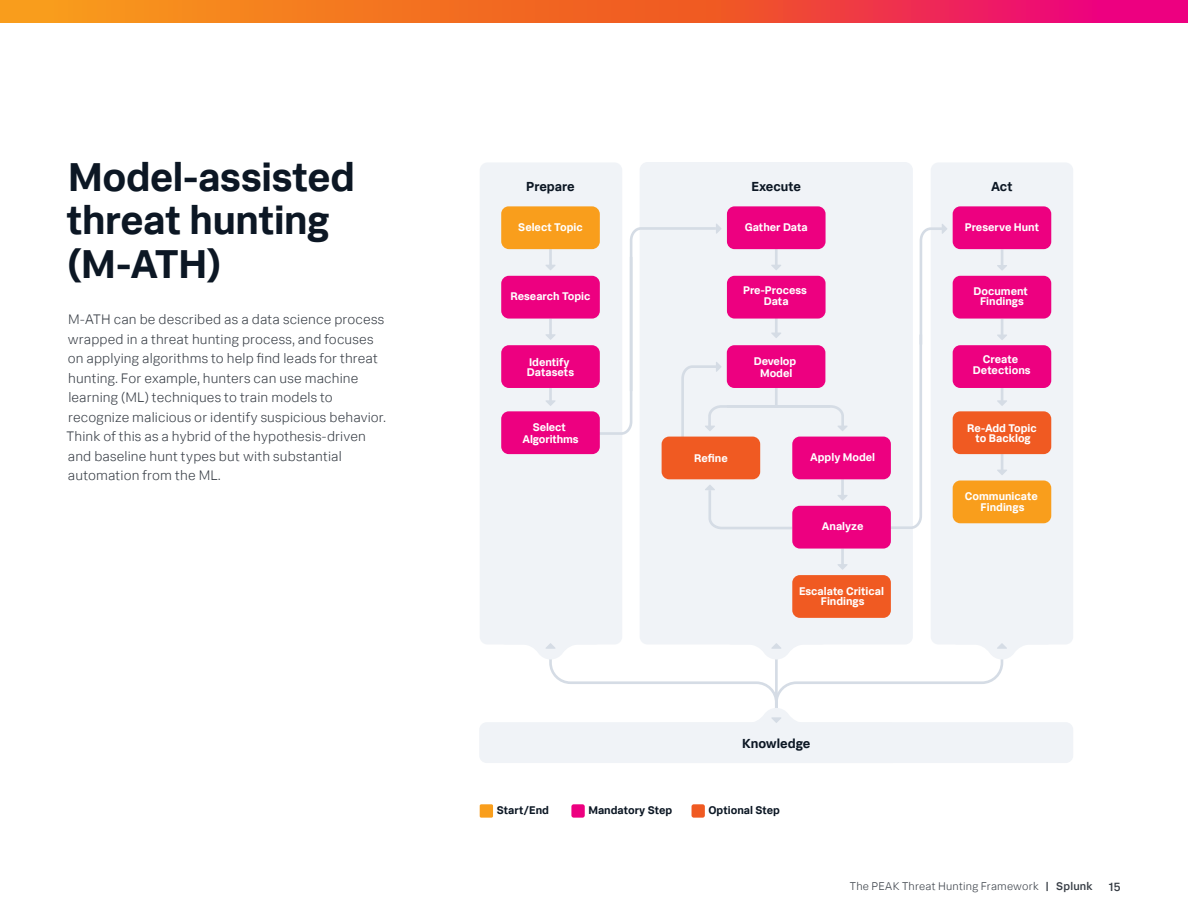
<style>
.page{position:relative;width:1188px;height:918px;background:#fff}
.page>*{position:absolute;margin:0;border:0;box-sizing:border-box;transform-origin:0 0}
.t1{font:700 40.5px/43.5px "Splunk Data Sans Pro";letter-spacing:-.01em;color:#0c1724}
.t2{font:300 13.8px/19.5px "Splunk Data Sans Pro";letter-spacing:.01em;color:#363c44}
.t3{font:700 13.2px "Splunk Data Sans Pro";color:#0c1724}
.t4{font:500 12px "Splunk Data Sans Pro";color:#363c44}
.t5{font:700 11.25px/10.5px "Splunk Data Sans Pro";color:#fff;text-align:center}
.t6{font:300 11.25px "Splunk Data Sans Pro";letter-spacing:.02em;color:#363c44}
.t7{font:700 11.25px "Splunk Data Sans Pro";color:#0c1724}
.s1{font-weight:500}
</style>
<div class="page">
<svg style="left:0;top:0;width:1188px;height:23px;background:#f15836"></svg>
<div style="left:480px;top:162px;width:142px;height:483px;background:#f0f3f7;border-radius:8px"></div>
<div style="left:931px;top:162px;width:142px;height:483px;background:#f0f3f7;border-radius:8px"></div>
<div style="left:640px;top:162px;width:273px;height:483px;background:#f0f3f7;border-radius:8px"></div>
<div style="left:479px;top:722px;width:594px;height:41px;background:#f0f3f7;border-radius:7px"></div>
<svg style="left:705px;top:485px;width:90px;height:44px"></svg>
<svg style="left:860px;top:224px;width:87px;height:305px"></svg>
<svg style="left:997px;top:249px;width:10px;height:22px"></svg>
<hr style="left:549px;top:249px;width:3px;height:19px;background:#d5dce5">
<svg style="left:545px;top:265px;width:11px;height:5px"></svg>
<svg style="left:997px;top:319px;width:10px;height:21px"></svg>
<hr style="left:549px;top:319px;width:3px;height:18px;background:#d5dce5">
<svg style="left:546px;top:334px;width:9px;height:6px"></svg>
<hr style="left:841px;top:479px;width:3px;height:19px;background:#d5dce5">
<svg style="left:837px;top:495px;width:11px;height:6px"></svg>
<hr style="left:841px;top:549px;width:3px;height:18px;background:#d5dce5">
<svg style="left:838px;top:564px;width:10px;height:6px"></svg>
<svg style="left:997px;top:388px;width:10px;height:18px"></svg>
<svg style="left:997px;top:454px;width:10px;height:21px"></svg>
<hr style="left:549px;top:385px;width:3px;height:18px;background:#d5dce5">
<svg style="left:546px;top:400px;width:9px;height:6px"></svg>
<svg style="left:529px;top:613px;width:495px;height:110px"></svg>
<svg style="left:567px;top:223px;width:281px;height:217px"></svg>
<div style="left:953px;top:206px;width:98px;height:43px;background:#ed0080;border-radius:8px"></div>
<div style="left:953px;top:276px;width:98px;height:43px;background:#ed0080;border-radius:8px"></div>
<div style="left:953px;top:345px;width:98px;height:43px;background:#ed0080;border-radius:8px"></div>
<div style="left:953px;top:411px;width:98px;height:43px;background:#f05a22;border-radius:8px"></div>
<div style="left:501px;top:411px;width:99px;height:43px;background:#ed0080;border-radius:8px"></div>
<div style="left:953px;top:481px;width:98px;height:42px;background:#f99e1c;border-radius:8px"></div>
<div style="left:501px;top:345px;width:99px;height:43px;background:#ed0080;border-radius:8px"></div>
<div style="left:501px;top:276px;width:99px;height:43px;background:#ed0080;border-radius:8px"></div>
<div style="left:501px;top:206px;width:99px;height:43px;background:#f99e1c;border-radius:8px"></div>
<div style="left:727px;top:206px;width:99px;height:43px;background:#ed0080;border-radius:8px"></div>
<div style="left:727px;top:276px;width:99px;height:43px;background:#ed0080;border-radius:8px"></div>
<div style="left:727px;top:345px;width:98px;height:43px;background:#ed0080;border-radius:8px"></div>
<div style="left:662px;top:437px;width:98px;height:42px;background:#f05a22;border-radius:8px"></div>
<div style="left:792px;top:437px;width:99px;height:42px;background:#ed0080;border-radius:8px"></div>
<div style="left:792px;top:506px;width:99px;height:43px;background:#ed0080;border-radius:8px"></div>
<div style="left:792px;top:575px;width:99px;height:43px;background:#f05a22;border-radius:8px"></div>
<div style="left:480px;top:804px;width:13px;height:14px;background:#f99e1c;border-radius:2px"></div>
<div style="left:571px;top:804px;width:14px;height:14px;background:#ed0080;border-radius:2px"></div>
<div style="left:692px;top:804px;width:13px;height:14px;background:#f05a22;border-radius:2px"></div>
<h1 class="t1" style="left:67px;top:154px;width:290px">Model-assisted threat hunting (M-ATH)</h1>
<p class="t2" style="left:67px;top:310px;width:319px">M-ATH can be described as a data science process wrapped in a threat hunting process, and focuses on applying algorithms to help find leads for threat hunting. For example, hunters can use machine learning (ML) techniques to train models to recognize malicious or identify suspicious behavior.<br>Think of this as a hybrid of the hypothesis-driven and baseline hunt types but with substantial automation from the ML.</p>
<p class="t3" style="left:526px;top:178px;width:50px">Prepare</p>
<p class="t3" style="left:752px;top:178px;width:51px">Execute</p>
<p class="t5" style="left:518px;top:222px;width:66px">Select Topic</p>
<p class="t5" style="left:745px;top:222px;width:65px">Gather Data</p>
<p class="t5" style="left:510px;top:291px;width:82px">Research Topic</p>
<p class="t5" style="left:743px;top:285px;width:65px">Pre-Process<br>Data</p>
<p class="t5" style="left:527px;top:356px;width:49px;text-align:left">Identify<br>Datasets</p>
<p class="t5" style="left:754px;top:355px;width:44px;line-height:11.9px">Develop<br>Model</p>
<p class="t5" style="left:522px;top:421px;width:58px;line-height:11.9px">Select<br>Algorithms</p>
<p class="t5" style="left:694px;top:453px;width:35px">Refine</p>
<p class="t5" style="left:810px;top:452px;width:66px">Apply Model</p>
<p class="t5" style="left:822px;top:521px;width:43px">Analyze</p>
<p class="t5" style="left:799px;top:585px;width:86px">Escalate Critical<br>Findings</p>
<p class="t3" style="left:742px;top:735px;width:70px">Knowledge</p>
<p class="t7" style="left:497px;top:804px;width:54px">Start/End</p>
<p class="t7" style="left:588px;top:804px;width:85px">Mandatory Step</p>
<p class="t7" style="left:708px;top:804px;width:73px">Optional Step</p>
<p class="t3" style="left:991px;top:178px;width:23px">Act</p>
<p class="t5" style="left:965px;top:222px;width:76px">Preserve Hunt</p>
<p class="t5" style="left:973px;top:285px;width:56px">Document<br>Findings</p>
<p class="t5" style="left:973px;top:354px;width:59px">Create<br>Detections</p>
<p class="t5" style="left:967px;top:422px;width:71px">Re-Add Topic to Backlog</p>
<p class="t5" style="left:965px;top:491px;width:74px">Communicate<br>Findings</p>
<p class="t6" style="left:850px;top:880px;width:244px">The PEAK Threat Hunting Framework <span class="s1">| Splunk</span></p>
<p class="t4" style="left:1109px;top:880px;width:13px">15</p>
</div>
